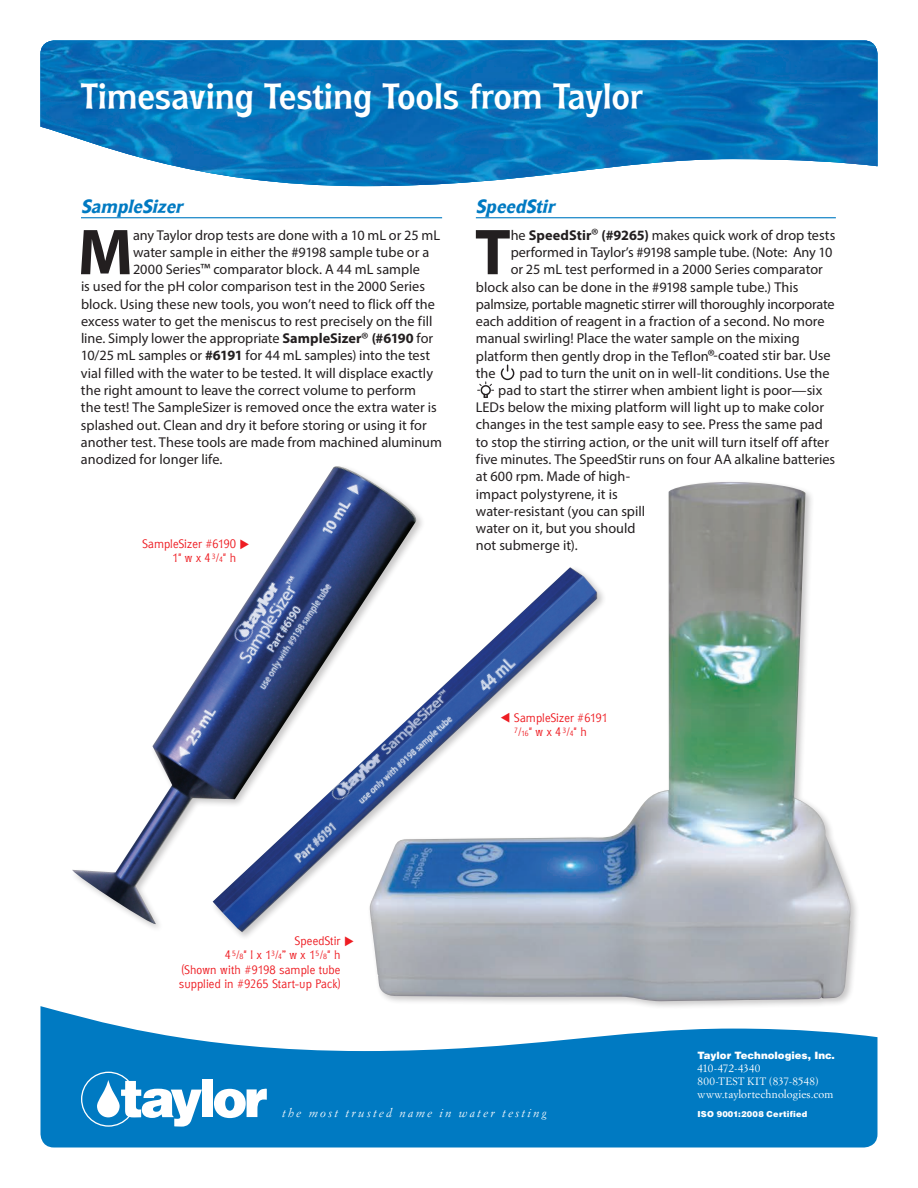
<style>
.page{position:relative;width:918px;height:1188px;background:#fff}
.page>*{position:absolute;margin:0;border:0;box-sizing:border-box;transform-origin:0 0}
.t1{font:700 65.4px "Myriad Pro";color:#231f20}
.t2{font:700 36px "Rynders";letter-spacing:-.005em;color:#fff}
.t3{font:italic 800 18.75px "Rynders";letter-spacing:.01em;color:#007ac2}
.t4{font:14.25px "Myriad Pro";color:#231f20}
.t5{font:300 12px/14.2px "Rynders";letter-spacing:.01em;color:#ee1d23}
.t6{font:italic 12px "Simoncini Garamond";letter-spacing:.18em;color:#fff}
.t7{font:11.25px/12.8px "Simoncini Garamond";letter-spacing:.005em;color:#fff}
.t8{font:900 10.2px "Helvetica";color:#fff}
.t9{font:900 8.25px "Helvetica";letter-spacing:.025em;color:#fff}
.s1{font-size:16.5px}
.s2{font-weight:700}
.s3{font-size:18px}
.s4{font-size:7.5px}
.s5{font-size:10.5px}
</style>
<div class="page">
<img style="left:40px;top:40px;width:838px;height:146px">
<svg style="left:40px;top:1006px;width:837px;height:142px;fill:#007ac2"></svg>
<svg style="left:81px;top:1072px;width:121px;height:55px"></svg>
<div style="left:203px;top:1079px;width:10px;height:38px;background:#fff"></div>
<svg style="left:214px;top:1088px;width:53px;height:30px"></svg>
<hr style="left:81px;top:217px;width:361px;height:1px;background:#007ac2">
<hr style="left:476px;top:217px;width:360px;height:1px;background:#007ac2">
<svg style="left:500px;top:365px;width:15px;height:16px"></svg>
<svg style="left:478px;top:382px;width:16px;height:16px"></svg>
<div style="left:367px;top:479px;width:493px;height:531px;background:#231f20;opacity:.25"></div>
<img style="left:370px;top:485px;width:480px;height:516px">
<div style="left:211px;top:565px;width:395px;height:376px;background:#231f20;opacity:.25"></div>
<img style="left:425px;top:567px;width:172px;height:365px">
<div style="left:70px;top:464px;width:355px;height:469px;background:#231f20;opacity:.25"></div>
<img style="left:72px;top:466px;width:348px;height:462px">
<svg style="left:240px;top:539px;width:9px;height:10px"></svg>
<svg style="left:501px;top:712px;width:8px;height:10px"></svg>
<svg style="left:345px;top:936px;width:9px;height:5px"></svg>
<h2 class="t2" style="left:81px;top:75px;width:563px">Timesaving Testing Tools from Taylor</h2>
<h3 class="t3" style="left:81px;top:196px;width:103px">SampleSizer</h3>
<h1 class="t1" style="left:78px;top:210px;width:57px">M</h1>
<p class="t4" style="left:133px;top:226px;width:309px">any Taylor drop tests are done with a 10 mL or 25 mL</p>
<p class="t4" style="left:133px;top:243px;width:298px">water sample in either the #9198 sample tube or a</p>
<p class="t4" style="left:133px;top:261px;width:288px">2000 Series<span class="s1">™</span> comparator block. A 44 mL sample</p>
<p class="t4" style="left:81px;top:278px;width:346px">is used for the pH color comparison test in the 2000 Series</p>
<p class="t4" style="left:81px;top:295px;width:355px">block. Using these new tools, you won’t need to flick off the</p>
<p class="t4" style="left:81px;top:312px;width:353px">excess water to get the meniscus to rest precisely on the fill</p>
<p class="t4" style="left:81px;top:330px;width:354px">line. Simply lower the appropriate <span class="s2">SampleSizer</span><span class="s3">®</span> <span class="s2">(#6190</span> for</p>
<p class="t4" style="left:81px;top:347px;width:351px">10/25 mL samples or <span class="s2">#6191</span> for 44 mL samples) into the test</p>
<p class="t4" style="left:81px;top:364px;width:354px">vial filled with the water to be tested. It will displace exactly</p>
<p class="t4" style="left:81px;top:381px;width:337px">the right amount to leave the correct volume to perform</p>
<p class="t4" style="left:81px;top:399px;width:357px">the test! The SampleSizer is removed once the extra water is</p>
<p class="t4" style="left:81px;top:416px;width:347px">splashed out. Clean and dry it before storing or using it for</p>
<p class="t4" style="left:81px;top:433px;width:362px">another test. These tools are made from machined aluminum</p>
<p class="t4" style="left:81px;top:450px;width:143px">anodized for longer life.</p>
<h3 class="t3" style="left:476px;top:196px;width:80px">SpeedStir</h3>
<h1 class="t1" style="left:475px;top:210px;width:37px">T</h1>
<p class="t4" style="left:511px;top:226px;width:326px">he <span class="s2">SpeedStir</span><span class="s3">®</span> <span class="s2">(#9265)</span> makes quick work of drop tests</p>
<p class="t4" style="left:511px;top:243px;width:323px">performed in Taylor’s #9198 sample tube. (Note: Any 10</p>
<p class="t4" style="left:511px;top:261px;width:314px">or 25 mL test performed in a 2000 Series comparator</p>
<p class="t4" style="left:476px;top:278px;width:324px">block also can be done in the #9198 sample tube.) This</p>
<p class="t4" style="left:476px;top:295px;width:360px">palmsize, portable magnetic stirrer will thoroughly incorporate</p>
<p class="t4" style="left:476px;top:312px;width:350px">each addition of reagent in a fraction of a second. No more</p>
<p class="t4" style="left:476px;top:330px;width:326px">manual swirling! Place the water sample on the mixing</p>
<p class="t4" style="left:476px;top:347px;width:356px">platform then gently drop in the Teflon<span class="s3">®</span>-coated stir bar. Use</p>
<p class="t4" style="left:476px;top:364px;width:21px">the</p>
<p class="t4" style="left:520px;top:364px;width:312px">pad to turn the unit on in well-lit conditions. Use the</p>
<p class="t4" style="left:498px;top:381px;width:326px">pad to start the stirrer when ambient light is poor—six</p>
<p class="t4" style="left:476px;top:399px;width:350px">LEDs below the mixing platform will light up to make color</p>
<p class="t4" style="left:476px;top:416px;width:349px">changes in the test sample easy to see. Press the same pad</p>
<p class="t4" style="left:476px;top:433px;width:355px">to stop the stirring action, or the unit will turn itself off after</p>
<p class="t4" style="left:476px;top:450px;width:361px">five minutes. The SpeedStir runs on four AA alkaline batteries</p>
<p class="t4" style="left:476px;top:468px;width:156px">at 600 rpm. Made of high-</p>
<p class="t4" style="left:476px;top:485px;width:143px">impact polystyrene, it is</p>
<p class="t4" style="left:476px;top:502px;width:171px">water-resistant (you can spill</p>
<p class="t4" style="left:476px;top:519px;width:161px">water on it, but you should</p>
<p class="t5" style="left:142px;top:537px;width:95px">SampleSizer #6190</p>
<p class="t4" style="left:476px;top:537px;width:103px">not submerge it).</p>
<p class="t5" style="left:172px;top:551px;width:66px">1" w x 4<sup>3</sup>/<span class="s4">4</span>" h</p>
<p class="t5" style="left:179px;top:934px;width:163px;text-align:right">SpeedStir<br>4<sup>5</sup>/<span class="s4">8</span>" l x 1<sup>3</sup>/<span class="s4">4</span>” w x 1<sup>5</sup>/<span class="s4">8</span>" h<br>(Shown with #9198 sample tube supplied in #9265 Start-up Pack)</p>
<p class="t5" style="left:514px;top:711px;width:95px">SampleSizer #6191<br><sup>7</sup>/<span class="s4">16</span>" w x 4 <sup>3</sup>/<span class="s4">4</span>" h</p>
<p class="t6" style="left:282px;top:1106px;width:266px">the most trusted name in water testing</p>
<p class="t8" style="left:697px;top:1049px;width:139px">Taylor Technologies, Inc.</p>
<p class="t7" style="left:697px;top:1062px;width:138px">410-472-4340<br>800-<span class="s5">TEST KIT</span> (837-8548) www.taylortechnologies.com</p>
<p class="t9" style="left:697px;top:1109px;width:111px">ISO 9001:2008 Certified</p>
</div>
